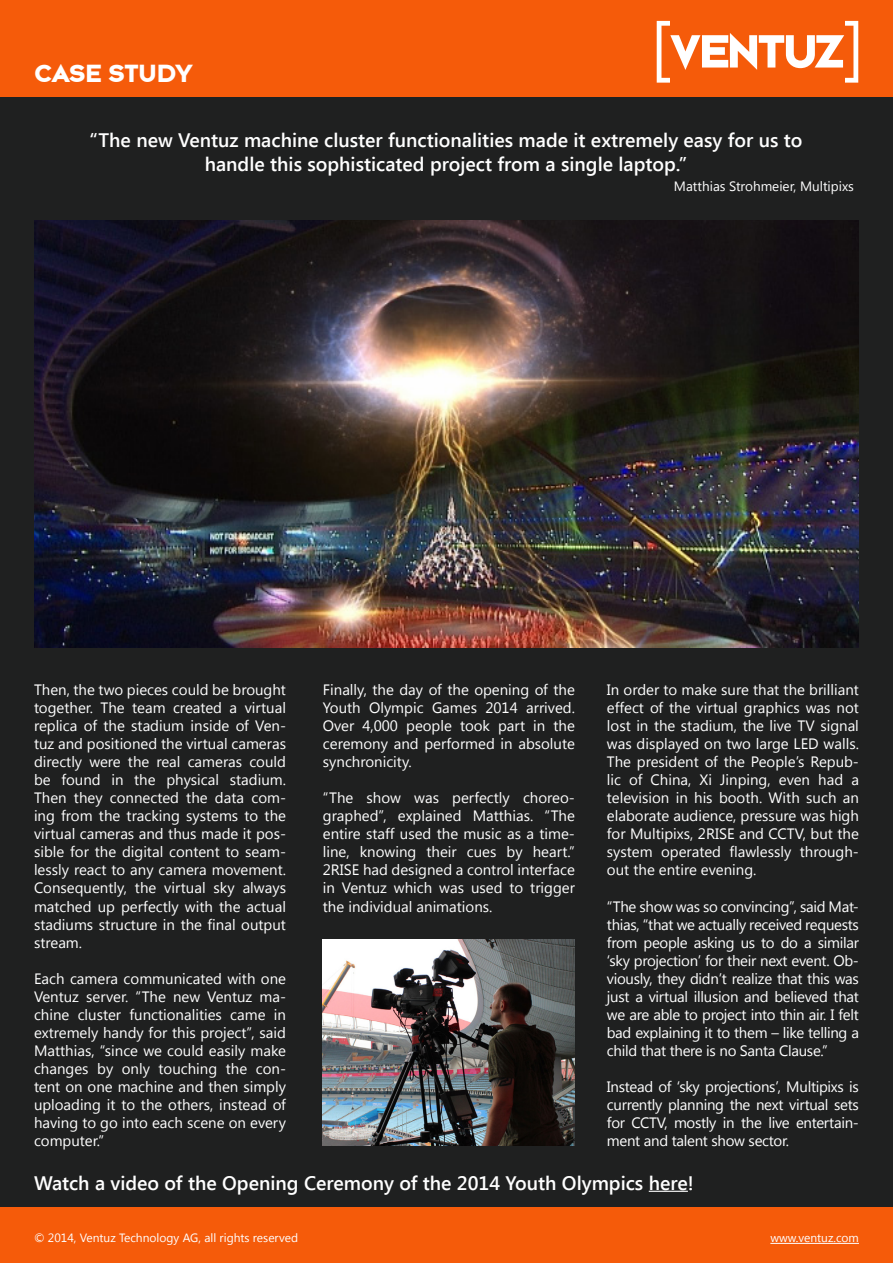
<style>
.page{position:relative;width:893px;height:1263px;background:#1f2020}
.page>*{position:absolute;margin:0;border:0;box-sizing:border-box;transform-origin:0 0}
.t1{font:700 27px "Bonn";color:#fff}
.t2{font:600 19.5px "Segoe UI";color:#fff}
.t3{font:15px/18px "Segoe UI";color:#fff;text-align:justify}
.t4{font:13.5px "Segoe UI";color:#fff}
.t5{font:12px "Segoe UI";color:#fff}
</style>
<div class="page">
<div style="left:0;top:1208px;width:893px;height:55px;background:#f55b0a"></div>
<img style="left:34px;top:220px;width:825px;height:427px">
<img style="left:323px;top:940px;width:252px;height:205px">
<hr style="left:770px;top:1243px;width:89px;height:1px;background:#fff">
<div style="left:0;top:0;width:893px;height:97px;background:#f55b0a"></div>
<svg style="left:657px;top:21px;width:201px;height:62px"></svg>
<hr style="left:649px;top:1191px;width:39px;height:1px;background:#fff">
<p class="t1" style="left:34px;top:60px;width:160px">CASE STUDY</p>
<p class="t2" style="left:89px;top:127px;width:715px">“The new Ventuz machine cluster functionalities made it extremely easy for us to</p>
<p class="t2" style="left:205px;top:150px;width:484px">handle this sophisticated project from a single laptop.”</p>
<p class="t4" style="left:674px;top:177px;width:182px">Matthias Strohmeier, Multipixs</p>
<p class="t3" style="left:34px;top:680px;width:254px">Then, the two pieces could be brought together. The team created a virtual replica of the stadium inside of Ven&shy;tuz and positioned the virtual cameras directly were the real cameras could be found in the physical stadium.<br>Then they connected the data com&shy;ing from the tracking systems to the virtual cameras and thus made it pos&shy;sible for the digital content to seam&shy;lessly react to any camera movement.<br>Consequently, the virtual sky always matched up perfectly with the actual stadiums structure in the final output stream.</p>
<p class="t3" style="left:34px;top:968px;width:254px">Each camera communicated with one Ventuz server. “The new Ventuz ma&shy;chine cluster functionalities came in extremely handy for this project”, said Matthias, “since we could easily make changes by only touching the con&shy;tent on one machine and then simply uploading it to the others, instead of having to go into each scene on every computer.”</p>
<p class="t3" style="left:323px;top:680px;width:254px">Finally, the day of the opening of the Youth Olympic Games 2014 arrived.<br>Over 4,000 people took part in the ceremony and performed in absolute synchronicity.</p>
<p class="t3" style="left:323px;top:788px;width:254px">“The show was perfectly choreo&shy;graphed”, explained Matthias. “The entire staff used the music as a time&shy;line, knowing their cues by heart.” 2RISE had designed a control interface in Ventuz which was used to trigger the individual animations.</p>
<p class="t3" style="left:607px;top:680px;width:254px">In order to make sure that the brilliant effect of the virtual graphics was not lost in the stadium, the live TV signal was displayed on two large LED walls.<br>The president of the People’s Repub&shy;lic of China, Xi Jinping, even had a television in his booth. With such an elaborate audience, pressure was high for Multipixs, 2RISE and CCTV, but the system operated flawlessly through&shy;out the entire evening.</p>
<p class="t3" style="left:607px;top:896px;width:254px">“The show was so convincing”, said Mat&shy;thias, “that we actually received requests from people asking us to do a similar ‘sky projection’ for their next event. Ob&shy;viously, they didn’t realize that this was just a virtual illusion and believed that we are able to project into thin air. I felt bad explaining it to them – like telling a child that there is no Santa Clause.”</p>
<p class="t3" style="left:607px;top:1076px;width:254px">Instead of ‘sky projections’, Multipixs is currently planning the next virtual sets for CCTV, mostly in the live entertain&shy;ment and talent show sector.</p>
<p class="t2" style="left:34px;top:1169px;width:661px">Watch a video of the Opening Ceremony of the 2014 Youth Olympics here!</p>
<p class="t5" style="left:34px;top:1230px;width:266px">© 2014, Ventuz Technology AG, all rights reserved</p>
<p class="t5" style="left:770px;top:1230px;width:90px">www.ventuz.com</p>
</div>
